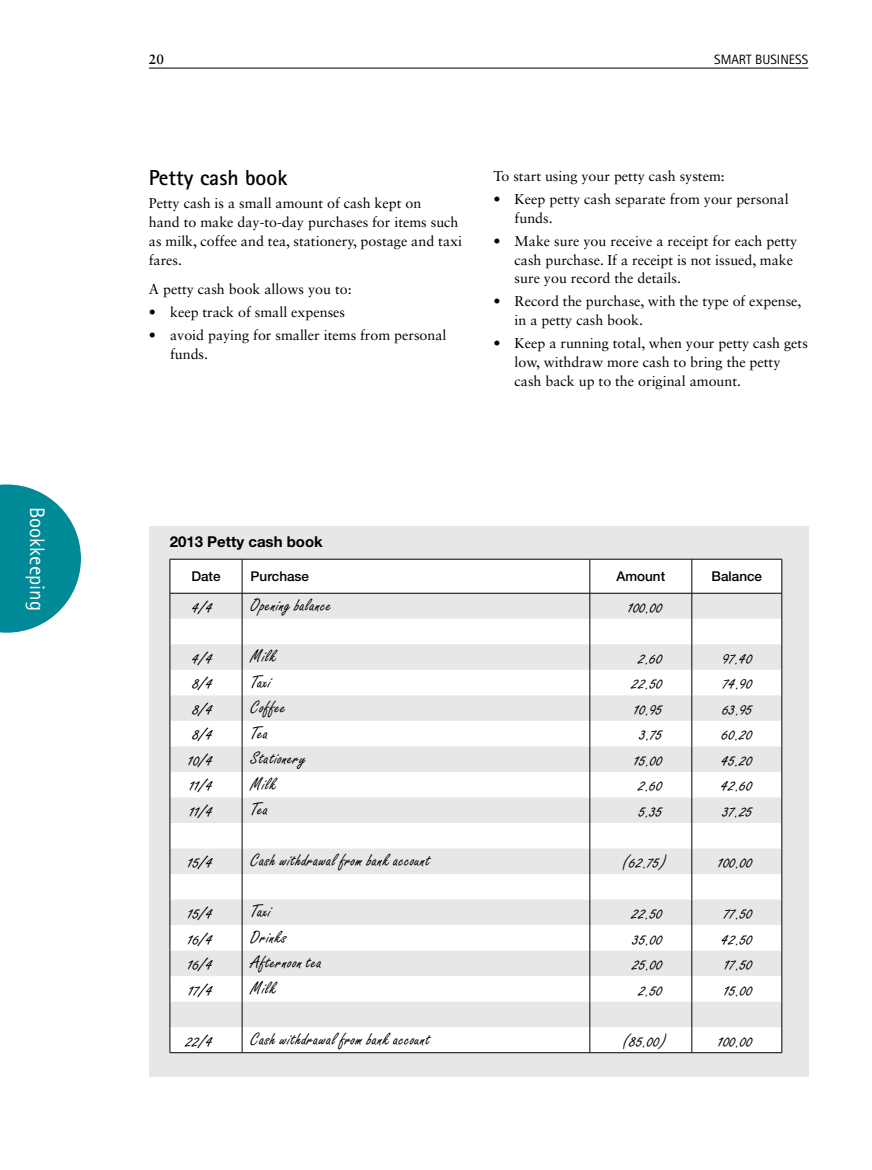
<style>
.page{position:relative;width:872px;height:1170px;background:#fff}
.page>*{position:absolute;margin:0;border:0;box-sizing:border-box;transform-origin:0 0}
.t1{font:700 21.75px "Rotis Sans Serif Std";color:#000}
.t2{font:21px "Rotis Sans Serif Std";color:#fff}
.t3{font:18px "Freestyle Script";letter-spacing:.025em;color:#000}
.t4{font:700 15px "Helvetica Neue LT Pro";color:#000}
.t5{font:14.25px/18.8px "Sabon LT Std";color:#000}
.t6{font:500 13.5px "Helvetica Neue LT Pro";color:#000}
.t7{font:13.5px "Rotis Sans Serif Std";color:#000}
.t8{font:700 13.5px "Sabon LT Std";color:#000}
</style>
<div class="page">
<div style="left:149px;top:526px;width:659px;height:550px;background:#e6e7e8"></div>
<svg style="left:171px;top:560px;width:610px;height:492px;fill:#fff"></svg>
<hr style="left:170px;top:559px;width:72px;height:1px;background:#000">
<hr style="left:170px;top:559px;width:1px;height:34px;background:#000">
<hr style="left:242px;top:559px;width:348px;height:1px;background:#000">
<hr style="left:242px;top:559px;width:1px;height:34px;background:#000">
<hr style="left:590px;top:559px;width:102px;height:1px;background:#000">
<hr style="left:589px;top:559px;width:1px;height:34px;background:#000">
<hr style="left:692px;top:559px;width:90px;height:1px;background:#000">
<hr style="left:691px;top:559px;width:1px;height:34px;background:#000">
<hr style="left:781px;top:559px;width:1px;height:34px;background:#000">
<hr style="left:170px;top:593px;width:72px;height:1px;background:#000">
<hr style="left:242px;top:593px;width:348px;height:1px;background:#000">
<hr style="left:590px;top:593px;width:102px;height:1px;background:#000">
<hr style="left:692px;top:593px;width:90px;height:1px;background:#000">
<svg style="left:170px;top:593px;width:1px;height:459px"></svg>
<svg style="left:242px;top:593px;width:1px;height:459px"></svg>
<svg style="left:589px;top:593px;width:1px;height:459px"></svg>
<svg style="left:691px;top:593px;width:1px;height:459px"></svg>
<svg style="left:781px;top:593px;width:1px;height:459px"></svg>
<hr style="left:170px;top:1052px;width:72px;height:1px;background:#000">
<hr style="left:242px;top:1052px;width:348px;height:1px;background:#000">
<hr style="left:590px;top:1052px;width:102px;height:1px;background:#000">
<hr style="left:692px;top:1052px;width:90px;height:1px;background:#000">
<hr style="left:149px;top:68px;width:659px;height:1px;background:#000">
<svg style="left:0;top:484px;width:81px;height:148px"></svg>
<h2 class="t2" style="left:50px;top:507px;width:105px;rotate:90deg">Bookkeeping</h2>
<p class="t8" style="left:149px;top:50px;width:17px">20</p>
<p class="t7" style="left:714px;top:51px;width:95px">SMART BUSINESS</p>
<h1 class="t1" style="left:149px;top:164px;width:140px">Petty cash book</h1>
<p class="t5" style="left:149px;top:194px;width:315px">Petty cash is a small amount of cash kept on<br>hand to make day-to-day purchases for items such as milk, coffee and tea, stationery, postage and taxi fares.</p>
<p class="t5" style="left:149px;top:279px;width:204px">A petty cash book allows you to:</p>
<p class="t5" style="left:149px;top:302px;width:198px">• keep track of small expenses</p>
<p class="t5" style="left:170px;top:325px;width:278px;text-indent:-21px">• avoid paying for smaller items from personal funds.</p>
<p class="t5" style="left:493px;top:166px;width:233px">To start using your petty cash system:</p>
<p class="t5" style="left:514px;top:189px;width:275px;text-indent:-21px">• Keep petty cash separate from your personal funds.</p>
<p class="t5" style="left:514px;top:231px;width:284px;text-indent:-21px">• Make sure you receive a receipt for each petty cash purchase. If a receipt is not issued, make sure you record the details.</p>
<p class="t5" style="left:514px;top:292px;width:288px;text-indent:-21px">• Record the purchase, with the type of expense, in a petty cash book.</p>
<p class="t5" style="left:514px;top:334px;width:295px;text-indent:-21px">• Keep a running total, when your petty cash gets low, withdraw more cash to bring the petty cash back up to the original amount.</p>
<p class="t4" style="left:170px;top:532px;width:155px">2013 Petty cash book</p>
<p class="t6" style="left:191px;top:568px;width:31px">Date</p>
<p class="t6" style="left:251px;top:568px;width:60px">Purchase</p>
<p class="t6" style="left:616px;top:568px;width:50px">Amount</p>
<p class="t6" style="left:711px;top:568px;width:52px">Balance</p>
<p class="t3" style="left:192px;top:596px;width:21px">4/4</p>
<p class="t3" style="left:251px;top:594px;width:82px">Opening balance</p>
<p class="t3" style="left:628px;top:596px;width:35px">100.00</p>
<p class="t3" style="left:192px;top:647px;width:21px">4/4</p>
<p class="t3" style="left:251px;top:645px;width:27px">Milk</p>
<p class="t3" style="left:638px;top:647px;width:25px">2.60</p>
<p class="t3" style="left:723px;top:647px;width:31px">97.40</p>
<p class="t3" style="left:193px;top:672px;width:21px">8/4</p>
<p class="t3" style="left:251px;top:671px;width:21px">Taxi</p>
<p class="t3" style="left:631px;top:672px;width:32px">22.50</p>
<p class="t3" style="left:723px;top:672px;width:31px">74.90</p>
<p class="t3" style="left:193px;top:698px;width:21px">8/4</p>
<p class="t3" style="left:251px;top:696px;width:36px">Coffee</p>
<p class="t3" style="left:634px;top:698px;width:29px">10.95</p>
<p class="t3" style="left:722px;top:698px;width:31px">63.95</p>
<p class="t3" style="left:193px;top:723px;width:21px">8/4</p>
<p class="t3" style="left:251px;top:722px;width:19px">Tea</p>
<p class="t3" style="left:639px;top:723px;width:24px">3.75</p>
<p class="t3" style="left:722px;top:723px;width:32px">60.20</p>
<p class="t3" style="left:188px;top:749px;width:26px">10/4</p>
<p class="t3" style="left:251px;top:747px;width:56px">Stationery</p>
<p class="t3" style="left:634px;top:749px;width:29px">15.00</p>
<p class="t3" style="left:721px;top:749px;width:32px">45.20</p>
<p class="t3" style="left:189px;top:775px;width:24px">11/4</p>
<p class="t3" style="left:251px;top:773px;width:27px">Milk</p>
<p class="t3" style="left:638px;top:775px;width:25px">2.60</p>
<p class="t3" style="left:721px;top:775px;width:32px">42.60</p>
<p class="t3" style="left:189px;top:800px;width:24px">11/4</p>
<p class="t3" style="left:251px;top:798px;width:19px">Tea</p>
<p class="t3" style="left:638px;top:800px;width:25px">5.35</p>
<p class="t3" style="left:722px;top:800px;width:31px">37.25</p>
<p class="t3" style="left:188px;top:851px;width:26px">15/4</p>
<p class="t3" style="left:251px;top:849px;width:181px">Cash withdrawal from bank account</p>
<p class="t3" style="left:622px;top:851px;width:46px">(62.75)</p>
<p class="t3" style="left:718px;top:851px;width:35px">100.00</p>
<p class="t3" style="left:188px;top:902px;width:26px">15/4</p>
<p class="t3" style="left:251px;top:900px;width:21px">Taxi</p>
<p class="t3" style="left:631px;top:902px;width:32px">22.50</p>
<p class="t3" style="left:723px;top:902px;width:30px">77.50</p>
<p class="t3" style="left:188px;top:928px;width:26px">16/4</p>
<p class="t3" style="left:251px;top:926px;width:37px">Drinks</p>
<p class="t3" style="left:632px;top:928px;width:31px">35.00</p>
<p class="t3" style="left:721px;top:928px;width:32px">42.50</p>
<p class="t3" style="left:188px;top:953px;width:26px">16/4</p>
<p class="t3" style="left:251px;top:951px;width:72px">Afternoon tea</p>
<p class="t3" style="left:632px;top:953px;width:31px">25.00</p>
<p class="t3" style="left:724px;top:953px;width:29px">17.50</p>
<p class="t3" style="left:189px;top:979px;width:25px">17/4</p>
<p class="t3" style="left:251px;top:977px;width:27px">Milk</p>
<p class="t3" style="left:638px;top:979px;width:25px">2.50</p>
<p class="t3" style="left:724px;top:979px;width:29px">15.00</p>
<p class="t3" style="left:185px;top:1030px;width:28px">22/4</p>
<p class="t3" style="left:251px;top:1028px;width:181px">Cash withdrawal from bank account</p>
<p class="t3" style="left:622px;top:1030px;width:46px">(85.00)</p>
<p class="t3" style="left:718px;top:1030px;width:35px">100.00</p>
</div>
